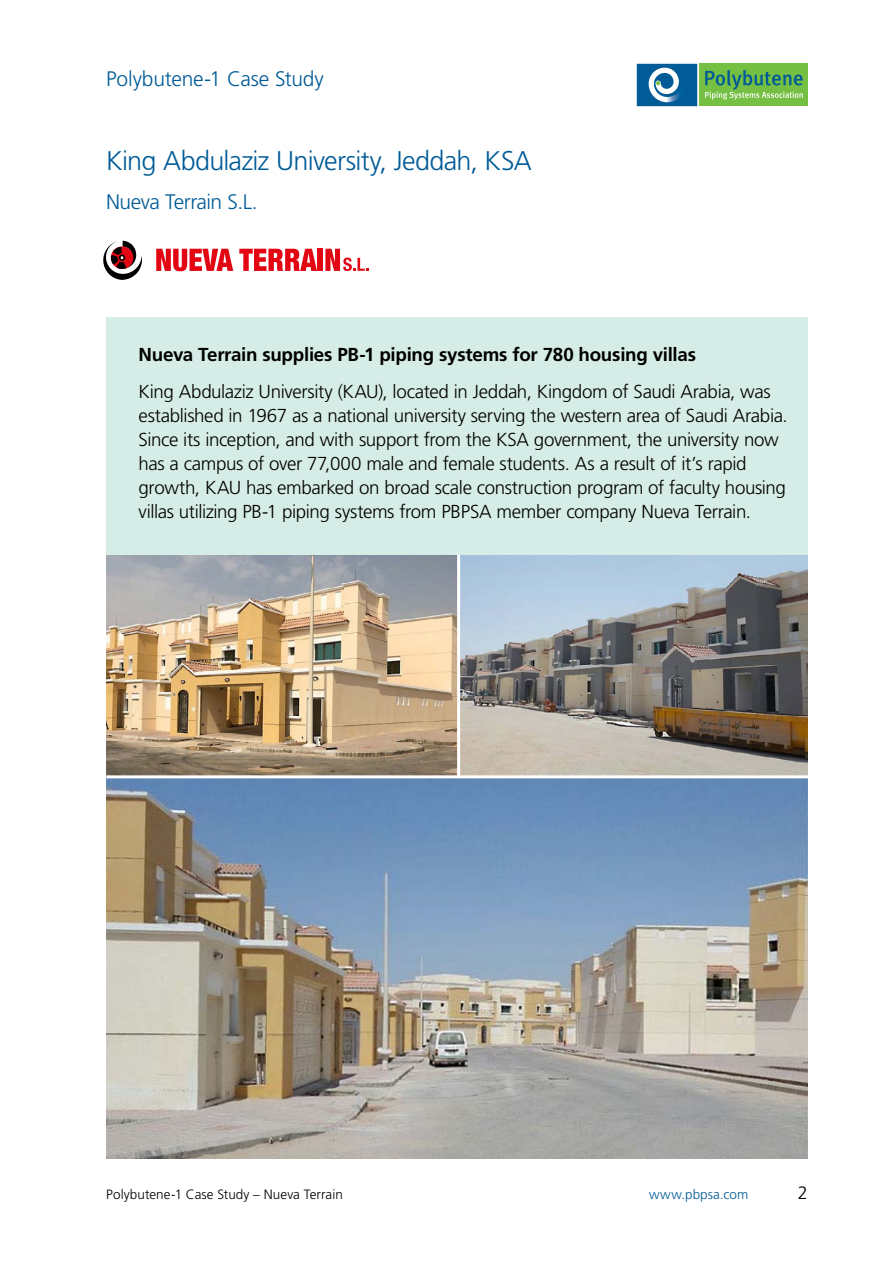
<style>
.page{position:relative;width:893px;height:1263px;background:#fff}
.page>*{position:absolute;margin:0;border:0;box-sizing:border-box;transform-origin:0 0}
.t1{font:300 27px "Frutiger";letter-spacing:-.025em;color:#005b97}
.t2{font:300 21px "Frutiger";letter-spacing:-.01em;color:#005b96}
.t3{font:300 21px "Frutiger";letter-spacing:-.025em;color:#005b97}
.t4{font:300 18.75px/24px "Frutiger";letter-spacing:-.02em;color:#000}
.t5{font:700 18.75px "Frutiger";letter-spacing:-.015em;color:#000}
.t6{font:300 18px "Frutiger";color:#000}
.t7{font:300 13.5px "Frutiger";letter-spacing:.005em;color:#000}
.t8{font:300 13.5px "Frutiger";letter-spacing:.005em;color:#005b96}
</style>
<div class="page">
<div style="left:637px;top:64px;width:60px;height:42px;background:#005b97"></div>
<svg style="left:649px;top:68px;width:30px;height:34px"></svg>
<div style="left:700px;top:64px;width:108px;height:42px;background:#75c043"></div>
<svg style="left:705px;top:70px;width:98px;height:30px"></svg>
<svg style="left:103px;top:241px;width:39px;height:39px"></svg>
<svg style="left:156px;top:249px;width:77px;height:22px"></svg>
<svg style="left:239px;top:249px;width:78px;height:22px"></svg>
<div style="left:318px;top:249px;width:5px;height:22px;background:#e30613"></div>
<svg style="left:325px;top:249px;width:43px;height:22px"></svg>
<img style="left:106px;top:554px;width:702px;height:604px">
<hr style="left:106px;top:775px;width:723px;height:3px;background:#fff">
<hr style="left:457px;top:546px;width:3px;height:230px;background:#fff">
<div style="left:106px;top:317px;width:702px;height:237px;background:#d6ede7"></div>
<p class="t2" style="left:106px;top:66px;width:219px">Polybutene-1 Case Study</p>
<p class="t1" style="left:106px;top:145px;width:427px">King Abdulaziz University, Jeddah, KSA</p>
<p class="t3" style="left:106px;top:190px;width:153px">Nueva Terrain S.L.</p>
<p class="t5" style="left:139px;top:343px;width:559px">Nueva Terrain supplies PB-1 piping systems for 780 housing villas</p>
<p class="t4" style="left:139px;top:379px;width:651px">King Abdulaziz University (KAU), located in Jeddah, Kingdom of Saudi Arabia, was established in 1967 as a national university serving the western area of Saudi Arabia.<br>Since its inception, and with support from the KSA government, the university now has a campus of over 77,000 male and female students. As a result of it’s rapid growth, KAU has embarked on broad scale construction program of faculty housing villas utilizing PB-1 piping systems from PBPSA member company Nueva Terrain.</p>
<p class="t7" style="left:106px;top:1187px;width:238px">Polybutene-1 Case Study – Nueva Terrain</p>
<p class="t8" style="left:649px;top:1187px;width:101px">www.pbpsa.com</p>
<p class="t6" style="left:798px;top:1183px;width:12px">2</p>
</div>
